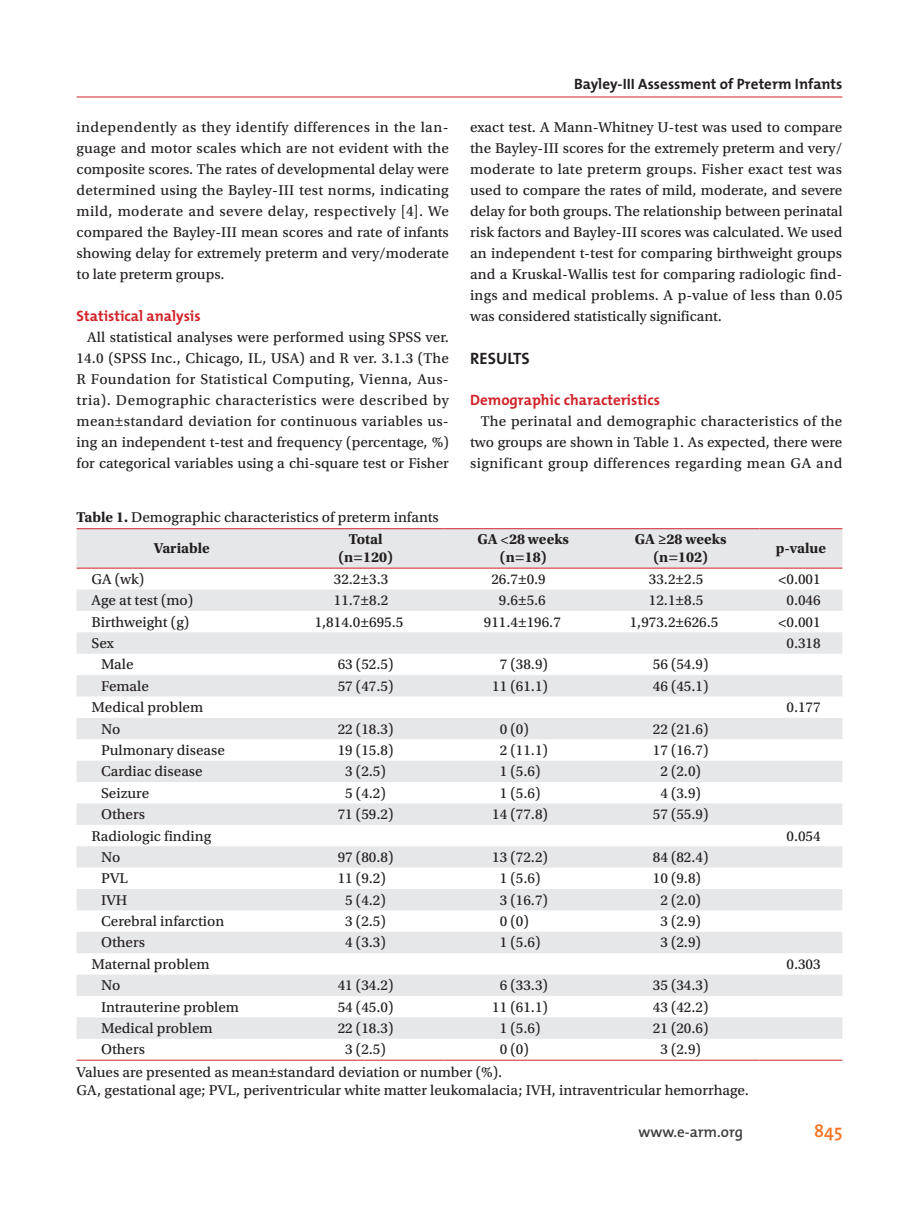
<style>
.page{position:relative;width:919px;height:1217px;background:#fff}
.page>*{position:absolute;margin:0;border:0;box-sizing:border-box;transform-origin:0 0}
.t1{font:600 18px "The Mix";color:#f47321}
.서론{font:700 16.5px "The Mix";color:#231f20}
.바탕글{font:15px/21px "Utopia Std Capt";color:#231f20;text-align:justify}
.표{font:15px "Utopia Std Capt";color:#231f20}
.표1라인{font:700 15px/18px "Utopia Std";color:#231f20;text-align:center}
._1{font:700 15px "The Mix";color:#d1232a}
.쪽제목_홀{font:700 15px "The Mix";color:#231f20}
.t2{font:600 15px "The Mix";color:#3e3e3f}
.s1{font-family:"Utopia Std";font-weight:700}
.s2{font-family:"Utopia Std Capt";font-weight:400}
</style>
<div class="page">
<hr style="left:77px;top:97px;width:765px;height:1px;background:#d1232a">
<svg style="left:77px;top:529px;width:765px;height:509px;fill:#e6e7e9"></svg>
<hr style="left:77px;top:528px;width:210px;height:1px;background:#d1232a">
<hr style="left:287px;top:528px;width:157px;height:1px;background:#d1232a">
<hr style="left:444px;top:528px;width:158px;height:1px;background:#d1232a">
<hr style="left:602px;top:528px;width:157px;height:1px;background:#d1232a">
<hr style="left:759px;top:528px;width:83px;height:1px;background:#d1232a">
<hr style="left:77px;top:567px;width:210px;height:1px;background:#d1232a">
<hr style="left:287px;top:567px;width:157px;height:1px;background:#d1232a">
<hr style="left:444px;top:567px;width:158px;height:1px;background:#d1232a">
<hr style="left:602px;top:567px;width:157px;height:1px;background:#d1232a">
<hr style="left:759px;top:567px;width:83px;height:1px;background:#d1232a">
<hr style="left:77px;top:1059px;width:210px;height:1px;background:#d1232a">
<hr style="left:287px;top:1059px;width:157px;height:1px;background:#d1232a">
<hr style="left:444px;top:1059px;width:158px;height:1px;background:#d1232a">
<hr style="left:602px;top:1059px;width:157px;height:1px;background:#d1232a">
<hr style="left:759px;top:1059px;width:83px;height:1px;background:#d1232a">
<p class="바탕글" style="left:77px;top:116px;width:374px">independently as they identify differences in the lan&shy;guage and motor scales which are not evident with the composite scores. The rates of developmental delay were determined using the Bayley-III test norms, indicating mild, moderate and severe delay, respectively [4]. We compared the Bayley-III mean scores and rate of infants showing delay for extremely preterm and very/moderate to late preterm groups.</p>
<p class="_1" style="left:77px;top:303px;width:126px">Statistical analysis</p>
<p class="바탕글" style="left:77px;top:326px;width:374px;text-indent:11px">All statistical analyses were performed using SPSS ver.<br>14.0 (SPSS Inc., Chicago, IL, USA) and R ver. 3.1.3 (The R Foundation for Statistical Computing, Vienna, Aus&shy;tria). Demographic characteristics were described by mean±standard deviation for continuous variables us&shy;ing an independent t-test and frequency (percentage, %) for categorical variables using a chi-square test or Fisher</p>
<p class="표" style="left:77px;top:508px;width:364px"><span class="s1">Table 1.</span> Demographic characteristics of preterm infants</p>
<p class="표1라인" style="left:154px;top:539px;width:58px">Variable</p>
<p class="표1라인" style="left:349px;top:530px;width:35px">Total</p>
<p class="표1라인" style="left:338px;top:548px;width:57px">(n=120)</p>
<p class="쪽제목_홀" style="left:574px;top:71px;width:270px">Bayley-III Assessment of Preterm Infants</p>
<p class="바탕글" style="left:470px;top:116px;width:374px">exact test. A Mann-Whitney U-test was used to compare the Bayley-III scores for the extremely preterm and very/ moderate to late preterm groups. Fisher exact test was used to compare the rates of mild, moderate, and severe delay for both groups. The relationship between perinatal risk factors and Bayley-III scores was calculated. We used an independent t-test for comparing birthweight groups and a Kruskal-Wallis test for comparing radiologic find&shy;ings and medical problems. A p-value of less than 0.05 was considered statistically significant.</p>
<p class="서론" style="left:470px;top:344px;width:61px">RESULTS</p>
<p class="_1" style="left:470px;top:387px;width:191px">Demographic characteristics</p>
<p class="바탕글" style="left:470px;top:410px;width:374px;text-indent:11px">The perinatal and demographic characteristics of the two groups are shown in Table 1. As expected, there were significant group differences regarding mean GA and</p>
<p class="표1라인" style="left:477px;top:530px;width:93px">GA <span class="s2">&lt;</span>28 weeks</p>
<p class="표1라인" style="left:499px;top:548px;width:49px">(n=18)</p>
<p class="표1라인" style="left:634px;top:530px;width:93px">GA ≥28 weeks (n=102)</p>
<p class="표1라인" style="left:775px;top:539px;width:52px">p-value</p>
<p class="표" style="left:92px;top:570px;width:54px">GA (wk)</p>
<p class="표" style="left:334px;top:570px;width:56px">32.2±3.3</p>
<p class="표" style="left:491px;top:570px;width:56px">26.7±0.9</p>
<p class="표" style="left:648px;top:570px;width:56px">33.2±2.5</p>
<p class="표" style="left:778px;top:570px;width:44px">&lt;0.001</p>
<p class="표" style="left:92px;top:592px;width:103px">Age at test (mo)</p>
<p class="표" style="left:334px;top:592px;width:56px">11.7±8.2</p>
<p class="표" style="left:499px;top:592px;width:48px">9.6±5.6</p>
<p class="표" style="left:648px;top:592px;width:56px">12.1±8.5</p>
<p class="표" style="left:786px;top:592px;width:36px">0.046</p>
<p class="표" style="left:92px;top:613px;width:99px">Birthweight (g)</p>
<p class="표" style="left:314px;top:613px;width:90px">1,814.0±695.5</p>
<p class="표" style="left:484px;top:613px;width:79px">911.4±196.7</p>
<p class="표" style="left:629px;top:613px;width:90px">1,973.2±626.5</p>
<p class="표" style="left:778px;top:613px;width:44px">&lt;0.001</p>
<p class="표" style="left:92px;top:634px;width:24px">Sex</p>
<p class="표" style="left:786px;top:634px;width:36px">0.318</p>
<p class="표" style="left:101px;top:656px;width:34px">Male</p>
<p class="표" style="left:338px;top:656px;width:57px">63 (52.5)</p>
<p class="표" style="left:500px;top:656px;width:50px">7 (38.9)</p>
<p class="표" style="left:652px;top:656px;width:57px">56 (54.9)</p>
<p class="표" style="left:101px;top:677px;width:49px">Female</p>
<p class="표" style="left:338px;top:677px;width:57px">57 (47.5)</p>
<p class="표" style="left:492px;top:677px;width:57px">11 (61.1)</p>
<p class="표" style="left:652px;top:677px;width:57px">46 (45.1)</p>
<p class="표" style="left:92px;top:699px;width:113px">Medical problem</p>
<p class="표" style="left:786px;top:699px;width:36px">0.177</p>
<p class="표" style="left:101px;top:720px;width:21px">No</p>
<p class="표" style="left:338px;top:720px;width:57px">22 (18.3)</p>
<p class="표" style="left:500px;top:720px;width:30px">0 (0)</p>
<p class="표" style="left:652px;top:720px;width:57px">22 (21.6)</p>
<p class="표" style="left:101px;top:741px;width:125px">Pulmonary disease</p>
<p class="표" style="left:338px;top:741px;width:57px">19 (15.8)</p>
<p class="표" style="left:500px;top:741px;width:50px">2 (11.1)</p>
<p class="표" style="left:652px;top:741px;width:57px">17 (16.7)</p>
<p class="표" style="left:101px;top:763px;width:103px">Cardiac disease</p>
<p class="표" style="left:345px;top:763px;width:42px">3 (2.5)</p>
<p class="표" style="left:500px;top:763px;width:42px">1 (5.6)</p>
<p class="표" style="left:660px;top:763px;width:42px">2 (2.0)</p>
<p class="표" style="left:101px;top:784px;width:50px">Seizure</p>
<p class="표" style="left:345px;top:784px;width:42px">5 (4.2)</p>
<p class="표" style="left:500px;top:784px;width:42px">1 (5.6)</p>
<p class="표" style="left:660px;top:784px;width:42px">4 (3.9)</p>
<p class="표" style="left:101px;top:805px;width:45px">Others</p>
<p class="표" style="left:338px;top:805px;width:57px">71 (59.2)</p>
<p class="표" style="left:492px;top:805px;width:57px">14 (77.8)</p>
<p class="표" style="left:652px;top:805px;width:57px">57 (55.9)</p>
<p class="표" style="left:92px;top:827px;width:121px">Radiologic finding</p>
<p class="표" style="left:786px;top:827px;width:36px">0.054</p>
<p class="표" style="left:101px;top:848px;width:21px">No</p>
<p class="표" style="left:338px;top:848px;width:57px">97 (80.8)</p>
<p class="표" style="left:492px;top:848px;width:57px">13 (72.2)</p>
<p class="표" style="left:652px;top:848px;width:57px">84 (82.4)</p>
<p class="표" style="left:101px;top:870px;width:28px">PVL</p>
<p class="표" style="left:338px;top:870px;width:50px">11 (9.2)</p>
<p class="표" style="left:500px;top:870px;width:42px">1 (5.6)</p>
<p class="표" style="left:652px;top:870px;width:50px">10 (9.8)</p>
<p class="표" style="left:101px;top:891px;width:28px">IVH</p>
<p class="표" style="left:345px;top:891px;width:42px">5 (4.2)</p>
<p class="표" style="left:500px;top:891px;width:50px">3 (16.7)</p>
<p class="표" style="left:660px;top:891px;width:42px">2 (2.0)</p>
<p class="표" style="left:101px;top:912px;width:125px">Cerebral infarction</p>
<p class="표" style="left:345px;top:912px;width:42px">3 (2.5)</p>
<p class="표" style="left:500px;top:912px;width:30px">0 (0)</p>
<p class="표" style="left:660px;top:912px;width:42px">3 (2.9)</p>
<p class="표" style="left:101px;top:934px;width:45px">Others</p>
<p class="표" style="left:345px;top:934px;width:42px">4 (3.3)</p>
<p class="표" style="left:500px;top:934px;width:42px">1 (5.6)</p>
<p class="표" style="left:660px;top:934px;width:42px">3 (2.9)</p>
<p class="표" style="left:92px;top:955px;width:120px">Maternal problem</p>
<p class="표" style="left:786px;top:955px;width:36px">0.303</p>
<p class="표" style="left:101px;top:976px;width:21px">No</p>
<p class="표" style="left:338px;top:976px;width:57px">41 (34.2)</p>
<p class="표" style="left:500px;top:976px;width:50px">6 (33.3)</p>
<p class="표" style="left:652px;top:976px;width:57px">35 (34.3)</p>
<p class="표" style="left:101px;top:998px;width:140px">Intrauterine problem</p>
<p class="표" style="left:338px;top:998px;width:57px">54 (45.0)</p>
<p class="표" style="left:492px;top:998px;width:57px">11 (61.1)</p>
<p class="표" style="left:652px;top:998px;width:57px">43 (42.2)</p>
<p class="표" style="left:101px;top:1019px;width:113px">Medical problem</p>
<p class="표" style="left:338px;top:1019px;width:57px">22 (18.3)</p>
<p class="표" style="left:500px;top:1019px;width:42px">1 (5.6)</p>
<p class="표" style="left:652px;top:1019px;width:57px">21 (20.6)</p>
<p class="표" style="left:101px;top:1041px;width:45px">Others</p>
<p class="표" style="left:345px;top:1041px;width:42px">3 (2.5)</p>
<p class="표" style="left:500px;top:1041px;width:30px">0 (0)</p>
<p class="표" style="left:660px;top:1041px;width:42px">3 (2.9)</p>
<p class="표" style="left:77px;top:1063px;width:427px">Values are presented as mean±standard deviation or number (%).</p>
<p class="표" style="left:77px;top:1081px;width:673px">GA, gestational age; PVL, periventricular white matter leukomalacia; IVH, intraventricular hemorrhage.</p>
<p class="t2" style="left:638px;top:1118px;width:106px">www.e-arm.org</p>
<p class="t1" style="left:814px;top:1115px;width:30px">845</p>
</div>
